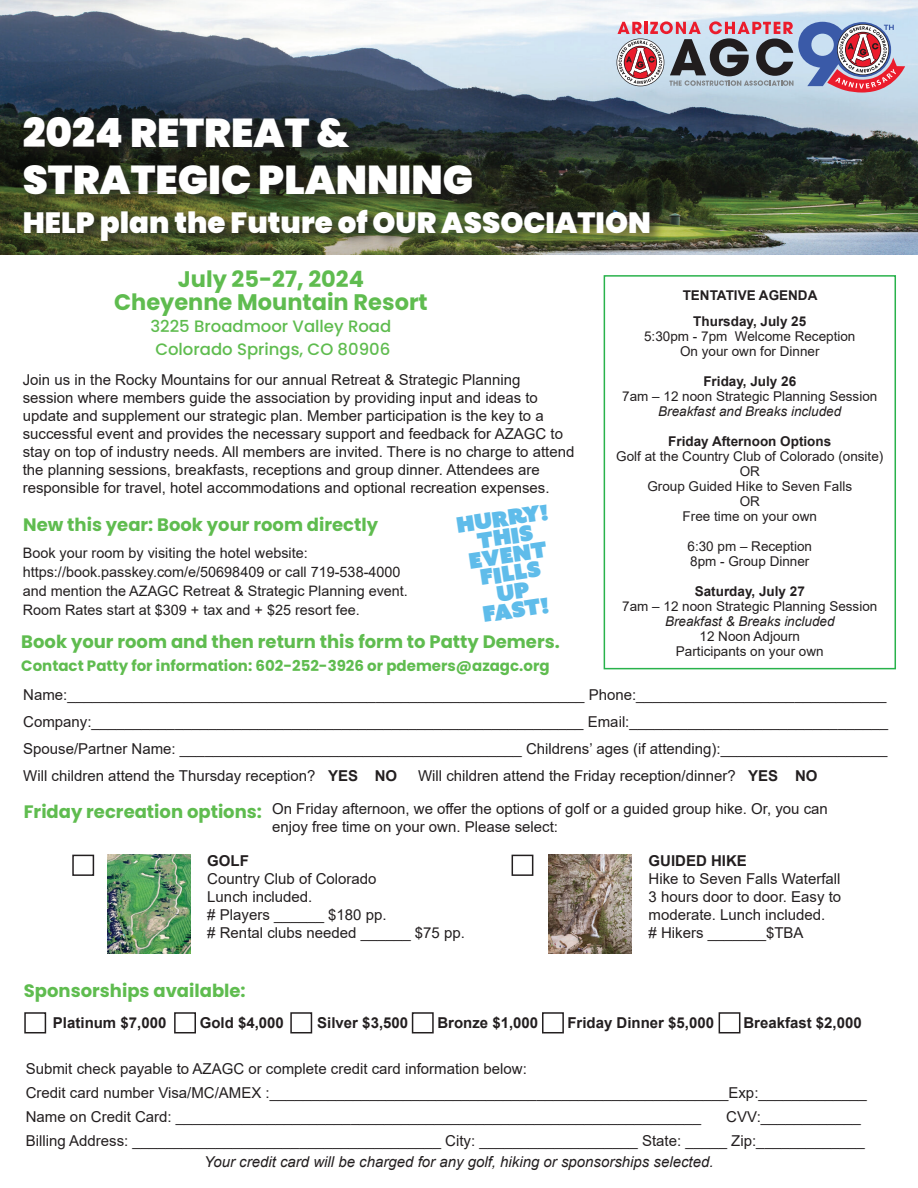
<style>
.page{position:relative;width:918px;height:1188px;background:#fff}
.page>*{position:absolute;margin:0;border:0;box-sizing:border-box;transform-origin:0 0}
.t1{font:900 40.2px/47.5px "Poppins";color:#fff}
.t2{font:900 29.25px "Poppins";color:#fff}
.t3{font:700 22.5px/22.5px "Poppins";color:#5fbc4f;text-align:center}
.t4{font:21.6px/18.5px "Azo Sans Uber";color:#5fbcea;text-align:center}
.t5{font:700 18px "Poppins";color:#5fbc4f}
.t6{font:500 16.5px/22.5px "Poppins";color:#5fbc4f}
.t7{font:15px/18px "Arial";color:#231f20}
.t8{font:700 15px "Arial";color:#231f20}
.t9{font:italic 15px "Arial";color:#231f20}
.t10{font:700 15px "Poppins";color:#5fbc4f}
.t11{font:14.4px/18.8px "Arial";color:#231f20}
.t12{font:13.5px/15px "Arial";color:#231f20;text-align:center}
.t13{font:700 13.5px/25.5px "Arial";color:#231f20;text-align:center}
.t14{font:italic 13.5px "Arial";color:#231f20}
.s1{font-weight:700}
</style>
<div class="page">
<img style="left:0;top:0;width:918px;height:255px">
<div style="left:604px;top:275px;width:292px;height:394px;border:2px solid #28b24b"></div>
<div style="left:19px;top:112px;width:646px;height:144px;background:#231f20;opacity:.75"></div>
<img style="left:548px;top:855px;width:84px;height:99px">
<img style="left:108px;top:855px;width:83px;height:98px">
<div style="left:72px;top:855px;width:22px;height:21px;border:2px solid #231f20"></div>
<div style="left:512px;top:855px;width:21px;height:21px;border:2px solid #231f20"></div>
<div style="left:24px;top:1012px;width:22px;height:21px;border:2px solid #231f20"></div>
<div style="left:174px;top:1012px;width:22px;height:21px;border:2px solid #231f20"></div>
<div style="left:290px;top:1012px;width:22px;height:21px;border:2px solid #231f20"></div>
<div style="left:412px;top:1012px;width:22px;height:21px;border:2px solid #231f20"></div>
<div style="left:542px;top:1012px;width:22px;height:21px;border:2px solid #231f20"></div>
<div style="left:719px;top:1012px;width:21px;height:21px;border:2px solid #231f20"></div>
<svg style="left:618px;top:21px;width:287px;height:72px"></svg>
<h1 class="t1" style="left:23px;top:109px;width:452px">2024 RETREAT &amp;<br>STRATEGIC PLANNING</h1>
<h2 class="t2" style="left:23px;top:205px;width:630px">HELP plan the Future of OUR ASSOCIATION</h2>
<h3 class="t3" style="left:114px;top:268px;width:315px">July 25-27, 2024<br>Cheyenne Mountain Resort</h3>
<p class="t6" style="left:150px;top:315px;width:242px">3225 Broadmoor Valley Road<br>Colorado Springs, CO 80906</p>
<p class="t13" style="left:683px;top:283px;width:136px">TENTATIVE AGENDA<br>Thursday, July 25</p>
<p class="t12" style="left:644px;top:328px;width:213px">5:30pm - 7pm Welcome Reception<br>On your own for Dinner</p>
<p class="t13" style="left:703px;top:368px;width:94px">Friday, July 26</p>
<p class="t12" style="left:622px;top:388px;width:257px">7am – 12 noon Strategic Planning Session</p>
<p class="t14" style="left:658px;top:402px;width:185px">Breakfast and Breaks included</p>
<p class="t13" style="left:668px;top:428px;width:165px">Friday Afternoon Options</p>
<p class="t12" style="left:616px;top:448px;width:269px">Golf at the Country Club of Colorado (onsite)<br>OR<br>Group Guided Hike to Seven Falls<br>OR<br>Free time on your own</p>
<p class="t12" style="left:688px;top:538px;width:126px;text-align:left">6:30 pm – Reception<br>8pm - Group Dinner</p>
<p class="t13" style="left:695px;top:578px;width:112px">Saturday, July 27</p>
<p class="t12" style="left:622px;top:598px;width:257px">7am – 12 noon Strategic Planning Session</p>
<p class="t14" style="left:665px;top:612px;width:171px">Breakfast &amp; Breaks included</p>
<p class="t12" style="left:676px;top:628px;width:149px">12 Noon Adjourn<br>Participants on your own</p>
<p class="t7" style="left:23px;top:371px;width:553px">Join us in the Rocky Mountains for our annual Retreat &amp; Strategic Planning session where members guide the association by providing input and ideas to update and supplement our strategic plan. Member participation is the key to a successful event and provides the necessary support and feedback for AZAGC to stay on top of industry needs. All members are invited. There is no charge to attend the planning sessions, breakfasts, receptions and group dinner. Attendees are responsible for travel, hotel accommodations and optional recreation expenses.</p>
<h3 class="t4" style="left:455px;top:516px;width:94px;rotate:-8deg">HuRRY!<br>THIS<br>EVENT<br>FILLS<br>UP<br>FAST!</h3>
<p class="t5" style="left:23px;top:514px;width:356px">New this year: Book your room directly</p>
<p class="t11" style="left:23px;top:544px;width:387px">Book your room by visiting the hotel website: https://book.passkey.com/e/50698409 or call 719-538-4000 and mention the AZAGC Retreat &amp; Strategic Planning event.<br>Room Rates start at $309 + tax and + $25 resort fee.</p>
<p class="t5" style="left:21px;top:632px;width:540px">Book your room and then return this form to Patty Demers.</p>
<p class="t10" style="left:21px;top:657px;width:530px">Contact Patty for information: 602-252-3926 or pdemers@azagc.org</p>
<p class="t7" style="left:23px;top:681px;width:866px;line-height:27px;text-align:justify">Name:______________________________________________________________ Phone:______________________________ Company:___________________________________________________________ Email:_______________________________ Spouse/Partner Name: _________________________________________ Childrens’ ages (if attending):____________________ Will children attend the Thursday reception? <span class="s1">YES NO</span></p>
<p class="t7" style="left:418px;top:766px;width:401px">Will children attend the Friday reception/dinner? <span class="s1">YES NO</span></p>
<p class="t5" style="left:24px;top:802px;width:240px">Friday recreation options:</p>
<p class="t7" style="left:272px;top:799px;width:557px">On Friday afternoon, we offer the options of golf or a guided group hike. Or, you can enjoy free time on your own. Please select:</p>
<p class="t8" style="left:207px;top:850px;width:43px">GOLF</p>
<p class="t7" style="left:207px;top:869px;width:259px">Country Club of Colorado<br>Lunch included.<br># Players ______ $180 pp.<br># Rental clubs needed ______ $75 pp.</p>
<p class="t8" style="left:649px;top:850px;width:100px">GUIDED HIKE</p>
<p class="t7" style="left:649px;top:869px;width:194px">Hike to Seven Falls Waterfall<br>3 hours door to door. Easy to moderate. Lunch included.<br># Hikers _______$TBA</p>
<p class="t5" style="left:24px;top:980px;width:223px">Sponsorships available:</p>
<p class="t8" style="left:53px;top:1012px;width:115px">Platinum $7,000</p>
<p class="t8" style="left:200px;top:1012px;width:86px">Gold $4,000</p>
<p class="t8" style="left:317px;top:1012px;width:92px">Silver $3,500</p>
<p class="t8" style="left:437px;top:1012px;width:102px">Bronze $1,000</p>
<p class="t8" style="left:567px;top:1012px;width:148px">Friday Dinner $5,000</p>
<p class="t8" style="left:743px;top:1012px;width:120px">Breakfast $2,000</p>
<p class="t7" style="left:26px;top:1056px;width:843px;line-height:24px">Submit check payable to AZAGC or complete credit card information below:<br>Credit card number Visa/MC/AMEX :_______________________________________________________Exp:_____________<br>Name on Credit Card: _______________________________________________________________</p>
<p class="t7" style="left:26px;top:1104px;width:840px;line-height:24px;text-align:right">CVV:____________<br>Billing Address: _____________________________________ City: ___________________ State: _____ Zip:_____________</p>
<p class="t9" style="left:204px;top:1152px;width:511px">Your credit card will be charged for any golf, hiking or sponsorships selected.</p>
</div>
